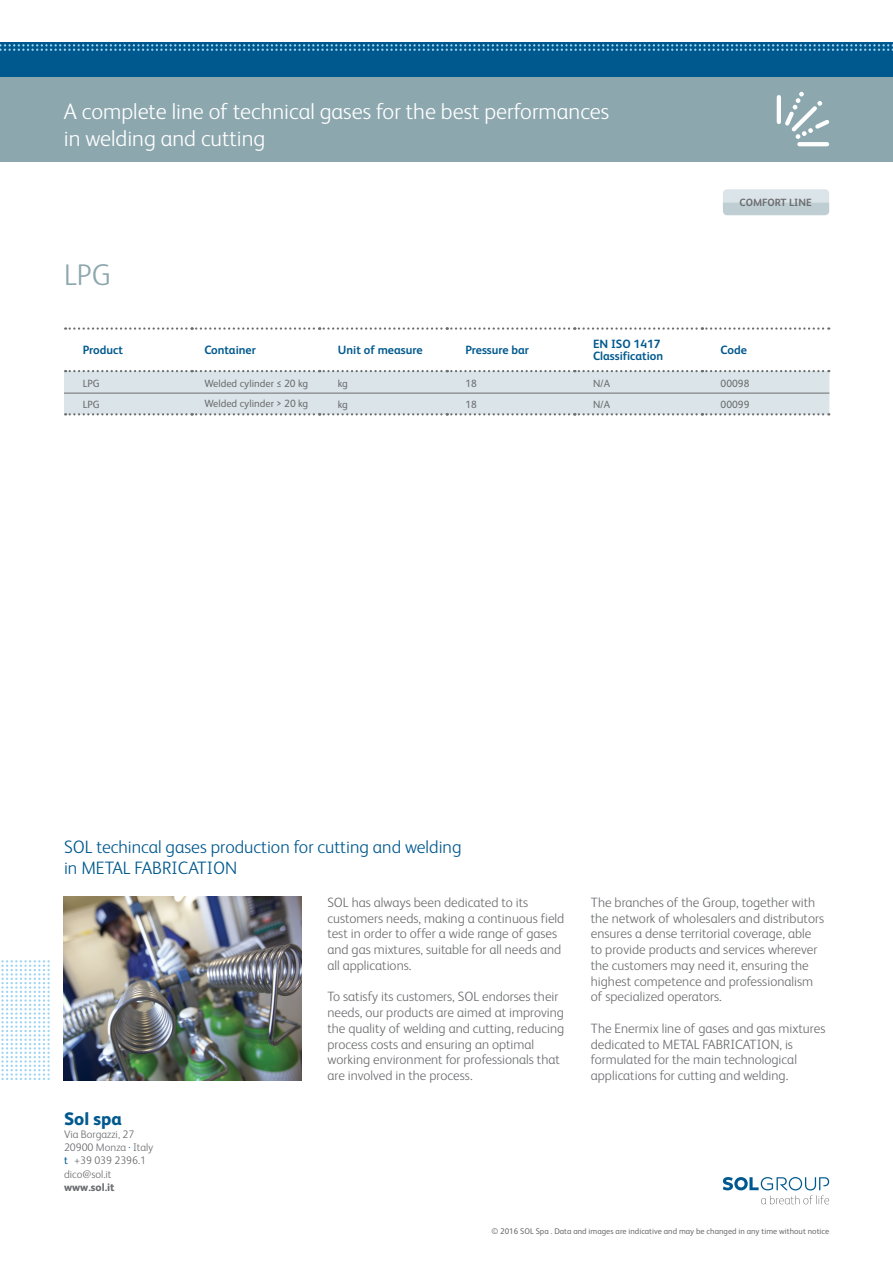
<style>
.page{position:relative;width:893px;height:1263px;background:#fff}
.page>*{position:absolute;margin:0;border:0;box-sizing:border-box;transform-origin:0 0}
.t1{font:300 30px "FS Albert";color:#8ca7ae}
.t2{font:300 22.5px/27px "FS Albert";color:#fff}
.t3{font:300 18px/21.6px "FS Albert";color:#00598e}
.t4{font:800 18px "FS Albert";color:#00598e}
.t5{font:300 13.5px/15.8px "FS Albert";color:#6c6d70}
.t6{font:700 12px/12px "FS Albert";color:#00598e}
.t7{font:300 10.95px/13.2px "FS Albert";color:#6c6d70}
.t8{font:800 10.95px "FS Albert";color:#6c6d70}
.t9{font:10.5px "FS Albert";color:#6c6d70}
.t10{font:700 10.5px "FS Albert";color:#6c6d70}
.t11{font:8.25px "FS Albert";color:#6c6d70}
.s1{font-weight:400;color:#00598e}
</style>
<div class="page">
<svg style="left:723px;top:1177px;width:106px;height:27px"></svg>
<svg style="left:1px;top:960px;width:49px;height:120px"></svg>
<div style="left:0;top:77px;width:893px;height:85px;background:#8ca7ae"></div>
<div style="left:0;top:43px;width:893px;height:34px;background:#00598e"></div>
<svg style="left:0;top:44px;width:893px;height:7px"></svg>
<hr style="left:799px;top:142px;width:28px;height:4px;background:#fff">
<hr style="left:777px;top:97px;width:4px;height:25px;background:#fff">
<svg style="left:785px;top:92px;width:44px;height:47px"></svg>
<img style="left:64px;top:896px;width:238px;height:184px">
<svg style="left:723px;top:189px;width:106px;height:26px;background:#cddade"></svg>
<svg style="left:65px;top:327px;width:764px;height:3px"></svg>
<svg style="left:64px;top:370px;width:765px;height:45px;background:#d5dee2"></svg>
<h2 class="t2" style="left:64px;top:100px;width:547px">A complete line of technical gases for the best performances in welding and cutting</h2>
<h1 class="t1" style="left:64px;top:264px;width:48px">LPG</h1>
<p class="t10" style="left:740px;top:198px;width:74px">COMFORT LINE</p>
<p class="t6" style="left:83px;top:345px;width:42px">Product</p>
<p class="t6" style="left:204px;top:345px;width:53px">Container</p>
<p class="t6" style="left:338px;top:345px;width:86px">Unit of measure</p>
<p class="t6" style="left:465px;top:345px;width:65px">Pressure bar</p>
<p class="t6" style="left:593px;top:339px;width:72px">EN ISO 1417<br>Classification</p>
<p class="t6" style="left:721px;top:345px;width:28px">Code</p>
<p class="t9" style="left:83px;top:379px;width:19px">LPG</p>
<p class="t9" style="left:204px;top:379px;width:105px">Welded cylinder ≤ 20 kg</p>
<p class="t9" style="left:338px;top:379px;width:12px">kg</p>
<p class="t9" style="left:465px;top:379px;width:13px">18</p>
<p class="t9" style="left:593px;top:379px;width:19px">N/A</p>
<p class="t9" style="left:721px;top:379px;width:30px">00098</p>
<p class="t9" style="left:83px;top:400px;width:19px">LPG</p>
<p class="t9" style="left:204px;top:400px;width:105px">Welded cylinder &gt; 20 kg</p>
<p class="t9" style="left:338px;top:400px;width:12px">kg</p>
<p class="t9" style="left:465px;top:400px;width:13px">18</p>
<p class="t9" style="left:593px;top:400px;width:19px">N/A</p>
<p class="t9" style="left:721px;top:400px;width:30px">00099</p>
<h3 class="t3" style="left:64px;top:837px;width:399px">SOL techincal gases production for cutting and welding in METAL FABRICATION</h3>
<h3 class="t4" style="left:64px;top:1112px;width:59px">Sol spa</h3>
<p class="t7" style="left:64px;top:1128px;width:91px">Via Borgazzi, 27<br>20900 Monza <sup>.</sup> Italy <span class="s1">t</span> +39 039 2396.1 dico@sol.it</p>
<p class="t8" style="left:64px;top:1183px;width:52px">www.sol.it</p>
<p class="t5" style="left:327px;top:896px;width:238px">SOL has always been dedicated to its customers needs, making a continuous field test in order to offer a wide range of gases and gas mixtures, suitable for all needs and all applications.</p>
<p class="t5" style="left:327px;top:990px;width:238px">To satisfy its customers, SOL endorses their needs, our products are aimed at improving the quality of welding and cutting, reducing process costs and ensuring an optimal working environment for professionals that are involved in the process.</p>
<p class="t5" style="left:591px;top:896px;width:235px">The branches of the Group, together with the network of wholesalers and distributors ensures a dense territorial coverage, able to provide products and services wherever the customers may need it, ensuring the highest competence and professionalism of specialized operators.</p>
<p class="t5" style="left:591px;top:1022px;width:236px">The Enermix line of gases and gas mixtures dedicated to METAL FABRICATION, is formulated for the main technological applications for cutting and welding.</p>
<p class="t11" style="left:491px;top:1228px;width:339px">© 2016 SOL Spa . Data and images are indicative and may be changed in any time without notice</p>
</div>
